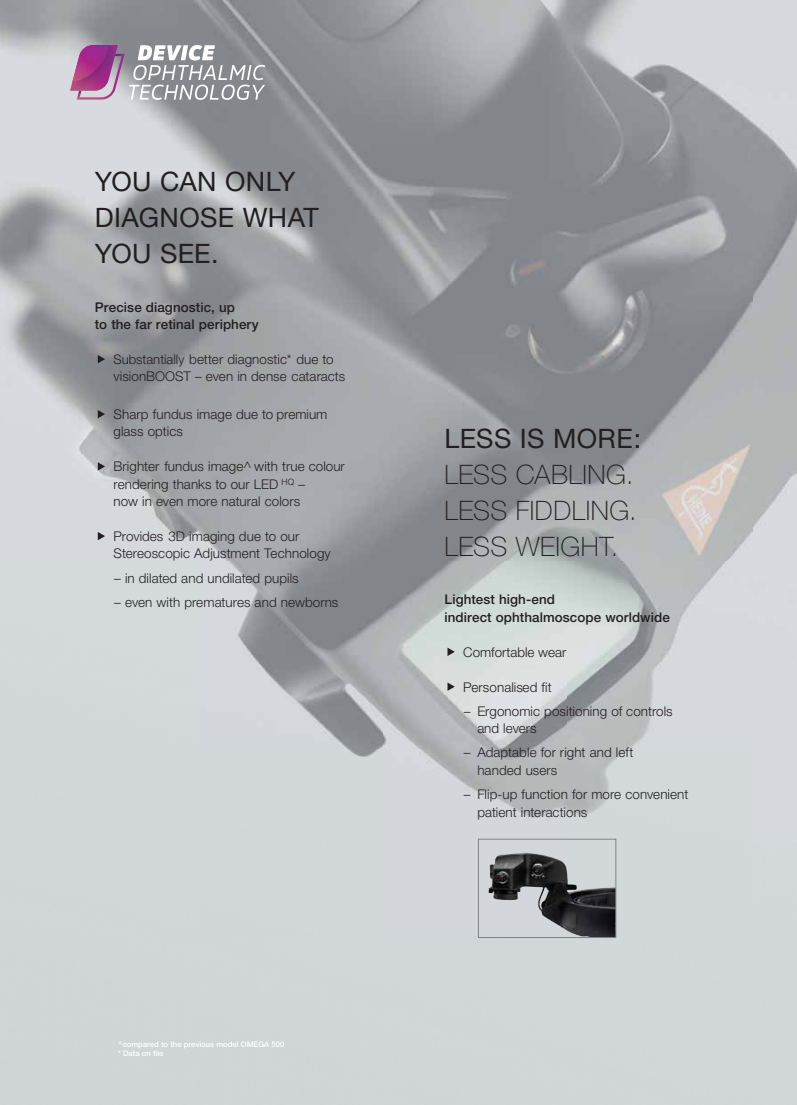
<style>
.page{position:relative;width:797px;height:1105px;background:#fff}
.page>*{position:absolute;margin:0;border:0;box-sizing:border-box;transform-origin:0 0}
.t1{font:26.75px/36.2px "Helvetica Neue LT Std";letter-spacing:.015em;color:#231f20}
.t2{font:100 26.75px/36.2px "Helvetica Neue LT Std";letter-spacing:.015em;color:#231f20;text-align:justify}
.t3{font:300 13.38px/17.4px "Helvetica Neue LT Std";letter-spacing:.005em;color:#231f20}
.t4{font:500 13.38px/17.4px "Helvetica Neue LT Std";letter-spacing:.005em;color:#231f20}
.t5{font:500 7.75px "Helvetica Neue LT Std";color:#fffefe}
.s1{font-size:13.12px}
</style>
<div class="page">
<img style="left:0;top:0;width:797px;height:1105px">
<img style="left:488px;top:853px;width:126px;height:83px">
<div style="left:478px;top:839px;width:138px;height:99px;border:1px solid #808285"></div>
<svg style="left:447px;top:648px;width:8px;height:8px"></svg>
<svg style="left:447px;top:682px;width:8px;height:9px"></svg>
<svg style="left:98px;top:355px;width:7px;height:8px"></svg>
<svg style="left:98px;top:410px;width:7px;height:8px"></svg>
<svg style="left:98px;top:462px;width:7px;height:9px"></svg>
<svg style="left:98px;top:532px;width:7px;height:8px"></svg>
<img style="left:81px;top:91px;width:34px;height:9px">
<svg style="left:77px;top:91px;width:4px;height:9px"></svg>
<img style="left:70px;top:45px;width:45px;height:46px">
<img style="left:72px;top:45px;width:37px;height:37px">
<svg style="left:115px;top:45px;width:150px;height:55px"></svg>
<h1 class="t1" style="left:95px;top:163px;width:225px">YOU CAN ONLY<br>DIAGNOSE WHAT<br>YOU SEE.</h1>
<p class="t4" style="left:95px;top:298px;width:165px">Precise diagnostic, up<br>to the far retinal periphery</p>
<p class="t3" style="left:113px;top:350px;width:233px"><span class="s1">Substantially</span> better diagnostic* due to visionBOOST – even in dense cataracts</p>
<p class="t3" style="left:113px;top:405px;width:215px">Sharp fundus image due to premium glass optics</p>
<p class="t3" style="left:113px;top:457px;width:233px">Brighter fundus image^ with true colour rendering thanks to our LED <sup>HQ</sup> –<br>now in even more natural colors</p>
<p class="t3" style="left:113px;top:527px;width:219px">Provides 3D imaging due to our<br>Stereoscopic Adjustment Technology</p>
<p class="t3" style="left:114px;top:569px;width:186px">– in dilated and undilated pupils</p>
<p class="t3" style="left:114px;top:593px;width:226px">– even with prematures and newborns</p>
<p class="t5" style="left:118px;top:1040px;width:168px">^compared to the previous model OMEGA 500</p>
<p class="t5" style="left:118px;top:1048px;width:47px">* Data on file</p>
<h1 class="t1" style="left:444px;top:420px;width:198px">LESS IS MORE:</h1>
<h1 class="t2" style="left:444px;top:456px;width:193px">LESS CABLING.<br>LESS FIDDLING.<br>LESS WEIGHT.</h1>
<p class="t4" style="left:444px;top:591px;width:227px">Lightest high-end<br>indirect ophthalmoscope worldwide</p>
<p class="t3" style="left:463px;top:643px;width:105px">Comfortable wear</p>
<p class="t3" style="left:463px;top:678px;width:90px">Personalised fit</p>
<p class="t3" style="left:477px;top:702px;width:197px;text-indent:-13px">– Ergonomic positioning of controls and levers</p>
<p class="t3" style="left:477px;top:744px;width:157px;text-indent:-13px">– Adaptable for right and left handed users</p>
<p class="t3" style="left:477px;top:785px;width:213px;text-indent:-13px">– Flip-up function for more convenient patient interactions</p>
</div>
